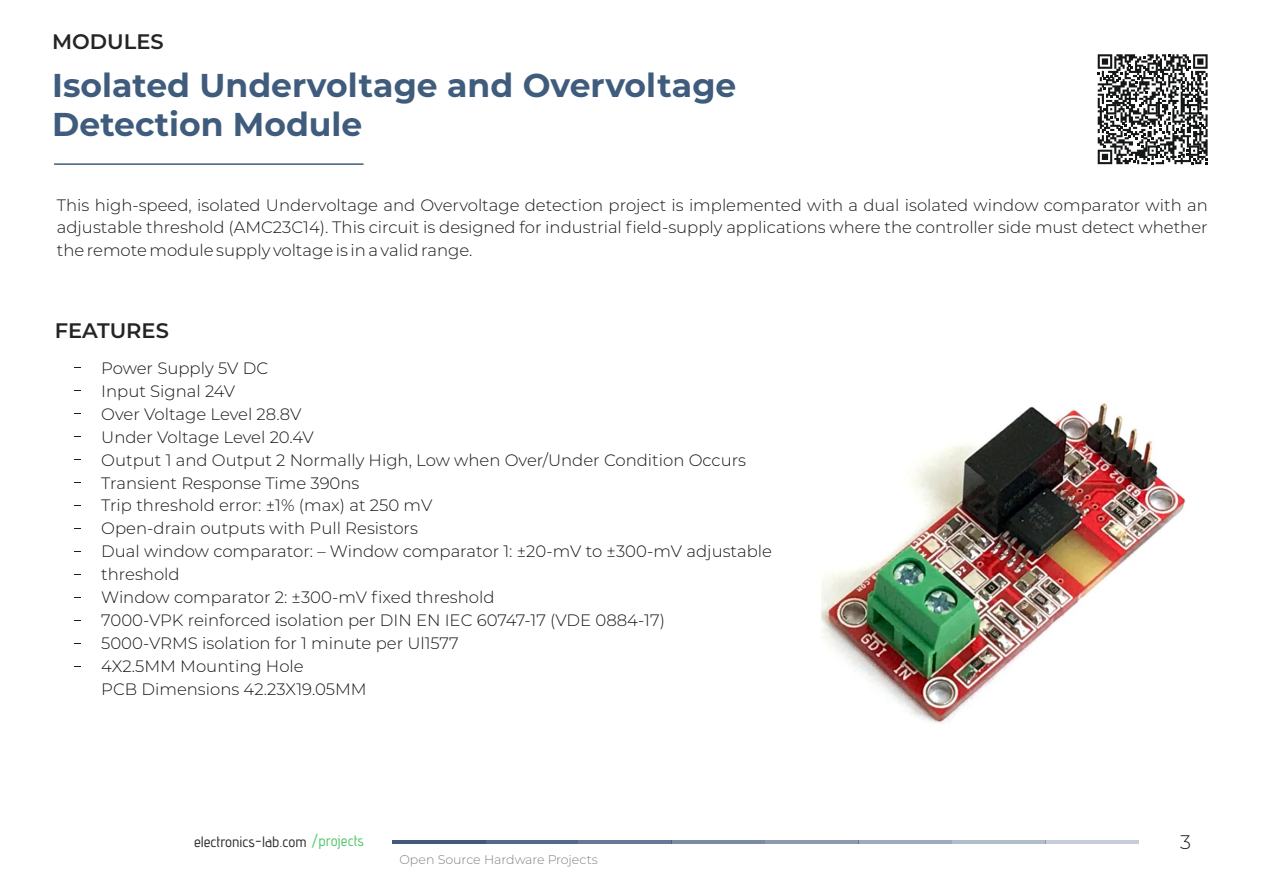
<style>
.page{position:relative;width:1262px;height:893px;background:#fff}
.page>*{position:absolute;margin:0;border:0;box-sizing:border-box;transform-origin:0 0}
.t1{font:700 33px/39.5px "Montserrat";color:#405c7d}
.t2{font:600 21px "Montserrat";color:#242423}
.t3{font:300 19.65px "Montserrat";color:#1e1e1e}
.t4{font:300 16.5px/23px "Montserrat";color:#151616;text-align:justify}
.t5{font:15px "advent Bd 1";color:#323232}
.t6{font:300 12.6px "Montserrat";color:#818281}
.s1{color:#54c96c}
</style>
<div class="page">
<hr style="left:54px;top:163px;width:309px;height:2px;background:#405c7d">
<svg style="left:1097px;top:54px;width:110px;height:110px"></svg>
<hr style="left:392px;top:840px;width:93px;height:3px;background:#42597c">
<hr style="left:485px;top:840px;width:93px;height:3px;background:#40587b">
<hr style="left:578px;top:840px;width:93px;height:3px;background:#40587b">
<hr style="left:671px;top:840px;width:94px;height:3px;background:#40587b">
<hr style="left:765px;top:840px;width:93px;height:3px;background:#40587b">
<hr style="left:858px;top:840px;width:94px;height:3px;background:#40587b">
<hr style="left:952px;top:840px;width:93px;height:3px;background:#40587b">
<hr style="left:1045px;top:840px;width:94px;height:3px;background:#40587b">
<img style="left:821px;top:403px;width:365px;height:320px">
<p class="t2" style="left:52px;top:29px;width:113px">MODULES</p>
<h1 class="t1" style="left:52px;top:65px;width:685px">Isolated Undervoltage and Overvoltage<br>Detection Module</h1>
<p class="t4" style="left:57px;top:193px;width:1152px">This high-speed, isolated Undervoltage and Overvoltage detection project is implemented with a dual isolated window comparator with an adjustable threshold (AMC23C14). This circuit is designed for industrial field-supply applications where the controller side must detect whether the remote module supply voltage is in a valid range.</p>
<p class="t2" style="left:55px;top:317px;width:116px">FEATURES</p>
<p class="t4" style="left:101px;top:357px;width:672px;text-align:left">Power Supply 5V DC<br>Input Signal 24V<br>Over Voltage Level 28.8V<br>Under Voltage Level 20.4V<br>Output 1 and Output 2 Normally High, Low when Over/Under Condition Occurs Transient Response Time 390ns<br>Trip threshold error: ±1% (max) at 250 mV<br>Open-drain outputs with Pull Resistors<br>Dual window comparator: – Window comparator 1: ±20-mV to ±300-mV adjustable threshold<br>Window comparator 2: ±300-mV fixed threshold<br>7000-VPK reinforced isolation per DIN EN IEC 60747-17 (VDE 0884-17)<br>5000-VRMS isolation for 1 minute per Ul1577<br>4X2.5MM Mounting Hole<br>PCB Dimensions 42.23X19.05MM</p>
<p class="t5" style="left:194px;top:836px;width:171px">electronics-lab.com <span class="s1">/projects</span></p>
<p class="t6" style="left:399px;top:851px;width:200px">Open Source Hardware Projects</p>
<p class="t3" style="left:1180px;top:829px;width:12px">3</p>
</div>
